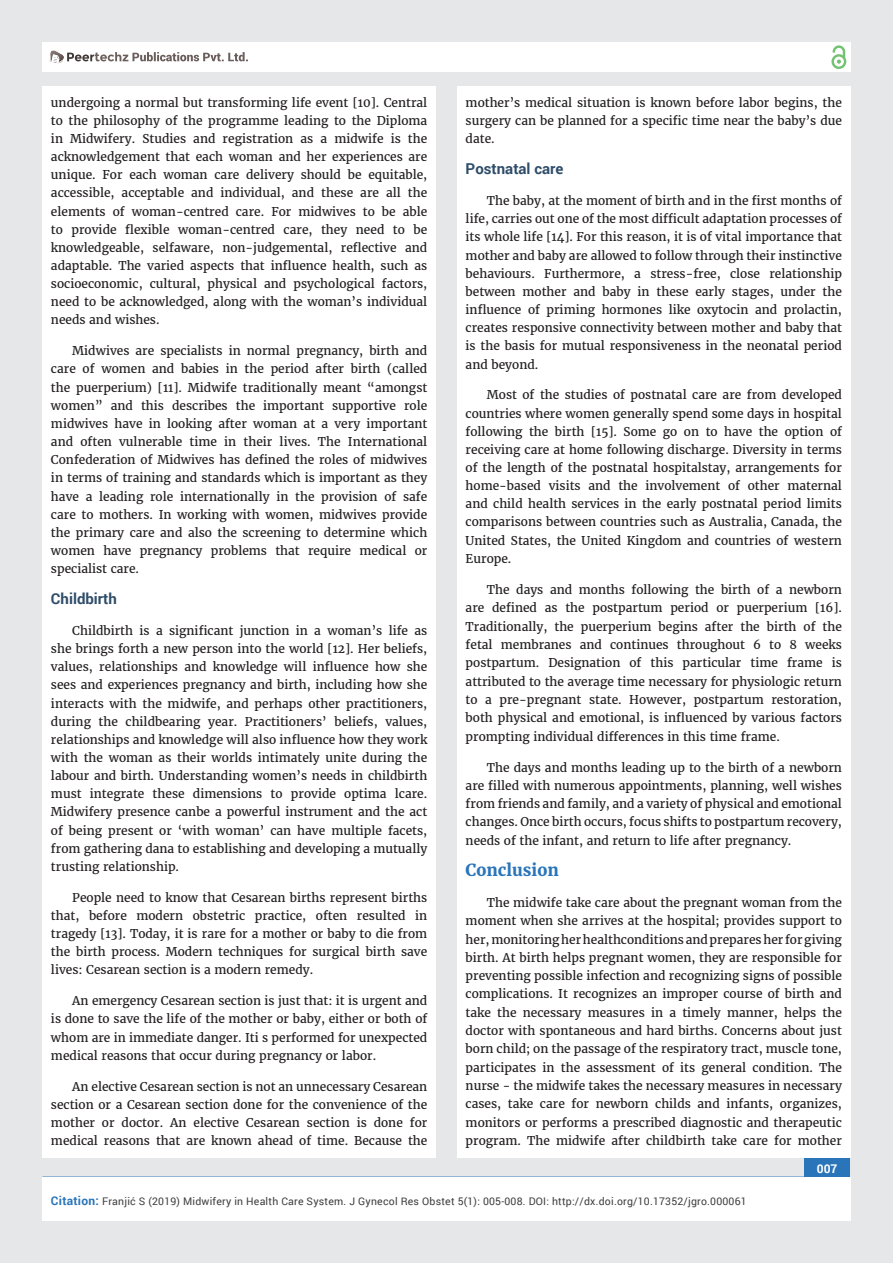
<style>
.page{position:relative;width:893px;height:1263px;background:#e6e7e9}
.page>*{position:absolute;margin:0;border:0;box-sizing:border-box;transform-origin:0 0}
.t1{font:700 16.5px "Merriweather";color:#2a75ba}
.t2{font:700 15px "Roboto";color:#2f4d6a}
.t3{font:12px/18.1px "Merriweather";color:#231f20;text-align:justify}
.t4{font:700 12px "Roboto";color:#fff}
.t5{font:10.5px "Roboto";letter-spacing:.02em;color:#3e3e3f}
.s1{font-weight:700;font-size:12px;color:#2a75ba}
</style>
<div class="page">
<div style="left:42px;top:43px;width:808px;height:29px;background:#fff"></div>
<div style="left:831px;top:54px;width:15px;height:15px;border:2px solid #72c272;border-radius:50%"></div>
<svg style="left:831px;top:45px;width:15px;height:19px"></svg>
<div style="left:804px;top:1157px;width:46px;height:43px;background:#2a75ba"></div>
<svg style="left:49px;top:50px;width:199px;height:14px"></svg>
<div style="left:42px;top:1177px;width:809px;height:43px;background:#fff"></div>
<div style="left:42px;top:87px;width:394px;height:1071px;background:#fff"></div>
<div style="left:457px;top:87px;width:393px;height:1071px;background:#fff"></div>
<p class="t3" style="left:51px;top:94px;width:378px">undergoing a normal but transforming life event [10]. Central to the philosophy of the programme leading to the Diploma in Midwifery. Studies and registration as a midwife is the acknowledgement that each woman and her experiences are unique. For each woman care delivery should be equitable, accessible, acceptable and individual, and these are all the elements of woman-centred care. For midwives to be able to provide flexible woman-centred care, they need to be knowledgeable, selfaware, non-judgemental, reflective and adaptable. The varied aspects that influence health, such as socioeconomic, cultural, physical and psychological factors, need to be acknowledged, along with the woman’s individual needs and wishes.</p>
<p class="t3" style="left:51px;top:342px;width:378px;text-indent:21px">Midwives are specialists in normal pregnancy, birth and care of women and babies in the period after birth (called the puerperium) [11]. Midwife traditionally meant “amongst women” and this describes the important supportive role midwives have in looking after woman at a very important and often vulnerable time in their lives. The International Confederation of Midwives has defined the roles of midwives in terms of training and standards which is important as they have a leading role internationally in the provision of safe care to mothers. In working with women, midwives provide the primary care and also the screening to determine which women have pregnancy problems that require medical or specialist care.</p>
<p class="t2" style="left:51px;top:588px;width:67px">Childbirth</p>
<p class="t3" style="left:51px;top:622px;width:378px;text-indent:21px">Childbirth is a significant junction in a woman’s life as she brings forth a new person into the world [12]. Her beliefs, values, relationships and knowledge will influence how she sees and experiences pregnancy and birth, including how she interacts with the midwife, and perhaps other practitioners, during the childbearing year. Practitioners’ beliefs, values, relationships and knowledge will also influence how they work with the woman as their worlds intimately unite during the labour and birth. Understanding women’s needs in childbirth must integrate these dimensions to provide optima lcare.<br>Midwifery presence canbe a powerful instrument and the act of being present or ‘with woman’ can have multiple facets, from gathering dana to establishing and developing a mutually trusting relationship.</p>
<p class="t3" style="left:51px;top:888px;width:378px;text-indent:21px">People need to know that Cesarean births represent births that, before modern obstetric practice, often resulted in tragedy [13]. Today, it is rare for a mother or baby to die from the birth process. Modern techniques for surgical birth save lives: Cesarean section is a modern remedy.</p>
<p class="t3" style="left:51px;top:992px;width:378px;text-indent:21px">An emergency Cesarean section is just that: it is urgent and is done to save the life of the mother or baby, either or both of whom are in immediate danger. Iti s performed for unexpected medical reasons that occur during pregnancy or labor.</p>
<p class="t3" style="left:51px;top:1077px;width:378px;text-indent:21px">An elective Cesarean section is not an unnecessary Cesarean section or a Cesarean section done for the convenience of the mother or doctor. An elective Cesarean section is done for medical reasons that are known ahead of time. Because the</p>
<p class="t3" style="left:466px;top:94px;width:378px">mother’s medical situation is known before labor begins, the surgery can be planned for a specific time near the baby’s due date.</p>
<p class="t2" style="left:466px;top:159px;width:99px">Postnatal care</p>
<p class="t3" style="left:466px;top:192px;width:378px;text-indent:21px">The baby, at the moment of birth and in the first months of life, carries out one of the most difficult adaptation processes of its whole life [14]. For this reason, it is of vital importance that mother and baby are allowed to follow through their instinctive behaviours. Furthermore, a stress-free, close relationship between mother and baby in these early stages, under the influence of priming hormones like oxytocin and prolactin, creates responsive connectivity between mother and baby that is the basis for mutual responsiveness in the neonatal period and beyond.</p>
<p class="t3" style="left:466px;top:386px;width:378px;text-indent:21px">Most of the studies of postnatal care are from developed countries where women generally spend some days in hospital following the birth [15]. Some go on to have the option of receiving care at home following discharge. Diversity in terms of the length of the postnatal hospitalstay, arrangements for home-based visits and the involvement of other maternal and child health services in the early postnatal period limits comparisons between countries such as Australia, Canada, the United States, the United Kingdom and countries of western Europe.</p>
<p class="t3" style="left:466px;top:581px;width:378px;text-indent:21px">The days and months following the birth of a newborn are defined as the postpartum period or puerperium [16].<br>Traditionally, the puerperium begins after the birth of the fetal membranes and continues throughout 6 to 8 weeks postpartum. Designation of this particular time frame is attributed to the average time necessary for physiologic return to a pre-pregnant state. However, postpartum restoration, both physical and emotional, is influenced by various factors prompting individual differences in this time frame.</p>
<p class="t3" style="left:466px;top:758px;width:378px;text-indent:21px">The days and months leading up to the birth of a newborn are filled with numerous appointments, planning, well wishes from friends and family, and a variety of physical and emotional changes. Once birth occurs, focus shifts to postpartum recovery, needs of the infant, and return to life after pregnancy.</p>
<h1 class="t1" style="left:466px;top:860px;width:95px">Conclusion</h1>
<p class="t3" style="left:466px;top:893px;width:378px;text-indent:21px">The midwife take care about the pregnant woman from the moment when she arrives at the hospital; provides support to her, monitoring her healthconditions and prepares her for giving birth. At birth helps pregnant women, they are responsible for preventing possible infection and recognizing signs of possible complications. It recognizes an improper course of birth and take the necessary measures in a timely manner, helps the doctor with spontaneous and hard births. Concerns about just born child; on the passage of the respiratory tract, muscle tone, participates in the assessment of its general condition. The nurse - the midwife takes the necessary measures in necessary cases, take care for newborn childs and infants, organizes, monitors or performs a prescribed diagnostic and therapeutic program. The midwife after childbirth take care for mother</p>
<p class="t4" style="left:817px;top:1161px;width:22px">007</p>
<p class="t5" style="left:51px;top:1194px;width:697px"><span class="s1">Citation:</span> Franjić S (2019) Midwifery in Health Care System. J Gynecol Res Obstet 5(1): 005-008. DOI: http://dx.doi.org/10.17352/jgro.000061</p>
</div>
